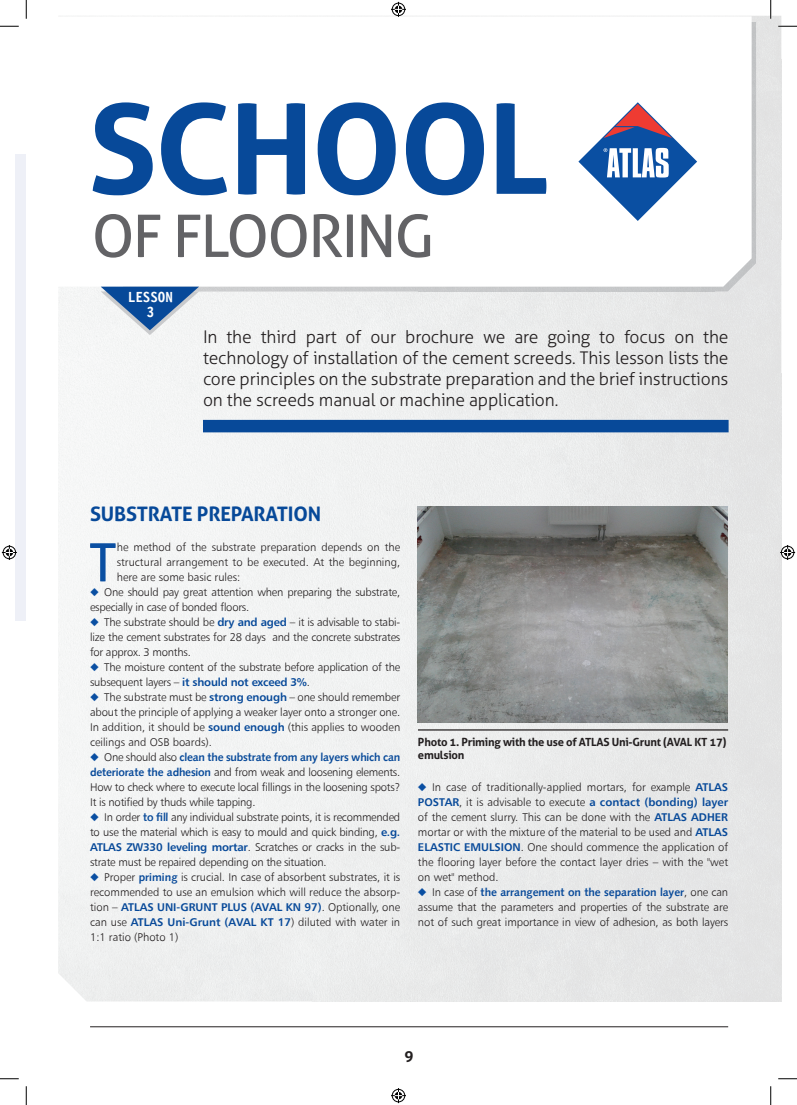
<style>
.page{position:relative;width:797px;height:1105px;background:#fff}
.page>*{position:absolute;margin:0;border:0;box-sizing:border-box;transform-origin:0 0}
.t1{font:700 125px "Aller";letter-spacing:-.02em;color:#074999}
.t2{font:58.75px "Aller";letter-spacing:-.03em;color:#636366}
.t3{font:52.88px "Aller";color:#0a4fa2}
.t4{font:700 20px "Aller";letter-spacing:-.01em;color:#074999}
.t5{font:300 17.5px/21px "Aller";letter-spacing:-.01em;color:#231f20;text-align:justify}
.t6{font:700 15px/15px "Lettr Goth 12 EU";color:#fff;text-align:center}
.t7{font:700 15px "Aller";color:#231f20}
.t8{font:11.25px/15px "Humnst 777 Lt EU";letter-spacing:-.01em;color:#231f20;text-align:justify}
.t9{font:700 11.25px "Humanst 531 EU";letter-spacing:-.02em;color:#074999}
.t10{font:700 11.25px "Humnst 777 EU";color:#074999}
.t11{font:700 11.25px/13.5px "Aller";letter-spacing:-.02em;color:#231f20}
.t12{font:700 11.25px "Humnst 777 EU";letter-spacing:-.02em;color:#074999}
.s1{color:#0a4fa2}
.s2{font-family:"Humnst 777 EU";font-weight:700;color:#074999}
.s3{font-family:"Humnst 777 Lt EU";font-weight:400;color:#231f20}
.s4{font-family:"Humanst 531 EU";font-weight:700;color:#074999}
</style>
<div class="page">
<hr style="left:90px;top:1026px;width:638px;height:1px;background:#231f20">
<div style="left:16px;top:154px;width:10px;height:467px;background:#eef0f7"></div>
<img style="left:58px;top:374px;width:723px;height:627px">
<img style="left:143px;top:285px;width:638px;height:89px">
<img style="left:199px;top:22px;width:557px;height:269px">
<svg style="left:58px;top:16px;width:693px;height:271px"></svg>
<svg style="left:101px;top:287px;width:98px;height:48px"></svg>
<div style="left:203px;top:420px;width:525px;height:12px;background:#074999"></div>
<img style="left:418px;top:506px;width:310px;height:216px">
<hr style="left:418px;top:729px;width:310px;height:1px;background:#231f20">
<svg style="left:578px;top:102px;width:119px;height:119px"></svg>
<svg style="left:0;top:25px;width:19px;height:2px"></svg>
<svg style="left:778px;top:25px;width:19px;height:2px"></svg>
<svg style="left:0;top:1078px;width:19px;height:1px"></svg>
<svg style="left:778px;top:1078px;width:19px;height:1px"></svg>
<svg style="left:25px;top:0;width:2px;height:19px"></svg>
<svg style="left:25px;top:1086px;width:2px;height:19px"></svg>
<svg style="left:770px;top:0;width:1px;height:19px"></svg>
<svg style="left:770px;top:1086px;width:1px;height:19px"></svg>
<svg style="left:391px;top:2px;width:15px;height:15px"></svg>
<svg style="left:391px;top:1088px;width:15px;height:15px"></svg>
<svg style="left:2px;top:545px;width:15px;height:15px"></svg>
<svg style="left:780px;top:545px;width:15px;height:15px"></svg>
<h1 class="t1" style="left:88px;top:72px;width:463px">SCHOOL</h1>
<h2 class="t2" style="left:92px;top:200px;width:344px">OF FLOORING</h2>
<h3 class="t6" style="left:128px;top:290px;width:47px">LESSON<br>3</h3>
<p class="t5" style="left:203px;top:326px;width:527px">In the third part of our brochure we are going to focus on the technology of installation of the cement screeds. This lesson lists the core principles on the substrate preparation and the brief instructions on the screeds manual or machine application.</p>
<h3 class="t4" style="left:90px;top:502px;width:232px">SUBSTRATE PREPARATION</h3>
<h3 class="t3" style="left:89px;top:530px;width:29px">T</h3>
<p class="t8" style="left:117px;top:540px;width:285px">he method of the substrate preparation depends on the structural arrangement to be executed. At the beginning, here are some basic rules:</p>
<p class="t8" style="left:90px;top:585px;width:312px"><span class="s1">◆</span> One should pay great attention when preparing the substrate, especially in case of bonded floors.</p>
<p class="t8" style="left:90px;top:615px;width:312px"><span class="s1">◆</span> The substrate should be <span class="s2">dry and aged</span> – it is advisable to stabi&shy;lize the cement substrates for 28 days and the concrete substrates for approx. 3 months.</p>
<p class="t8" style="left:90px;top:660px;width:312px"><span class="s1">◆</span> The moisture content of the substrate before application of the</p>
<p class="t12" style="left:90px;top:675px;width:221px"><span class="s3">subsequent layers –</span> it should not exceed 3%<span class="s3">.</span></p>
<p class="t8" style="left:90px;top:690px;width:312px"><span class="s1">◆</span> The substrate must be <span class="s2">strong enough</span> – one should remember about the principle of applying a weaker layer onto a stronger one.<br>In addition, it should be <span class="s2">sound enough</span> (this applies to wooden ceilings and OSB boards).</p>
<p class="t9" style="left:90px;top:750px;width:312px"><span class="s1">◆</span> <span class="s3">One should also</span> clean the substrate from any layers which can</p>
<p class="t8" style="left:90px;top:765px;width:312px"><span class="s4">deteriorate the adhesion</span> and from weak and loosening elements.<br>How to check where to execute local fillings in the loosening spots?<br>It is notified by thuds while tapping.</p>
<p class="t8" style="left:90px;top:810px;width:312px"><span class="s1">◆</span> In order <span class="s4">to fill</span> any individual substrate points, it is recommended to use the material which is easy to mould and quick binding, <span class="s2">e.g.<br>ATLAS ZW330 leveling mortar</span>. Scratches or cracks in the sub&shy;strate must be repaired depending on the situation.</p>
<p class="t8" style="left:90px;top:870px;width:312px"><span class="s1">◆</span> Proper <span class="s4">priming</span> is crucial. In case of absorbent substrates, it is recommended to use an emulsion which will reduce the absorp-</p>
<p class="t10" style="left:90px;top:900px;width:312px"><span class="s3">tion –</span> ATLAS UNI-GRUNT PLUS (AVAL KN 97)<span class="s3">. Optionally, one</span></p>
<p class="t8" style="left:90px;top:915px;width:312px">can use <span class="s2">ATLAS Uni-Grunt (AVAL KT 17</span>) diluted with water in<br>1:1 ratio (Photo 1)</p>
<p class="t11" style="left:418px;top:735px;width:310px">Photo 1. Priming with the use of ATLAS Uni-Grunt (AVAL KT 17) emulsion</p>
<p class="t8" style="left:418px;top:780px;width:312px"><span class="s1">◆</span> In case of traditionally-applied mortars, for example <span class="s2">ATLAS</span></p>
<p class="t10" style="left:418px;top:795px;width:312px">POSTAR<span class="s3">, it is advisable to execute</span> a contact (bonding) layer</p>
<p class="t8" style="left:418px;top:810px;width:312px">of the cement slurry. This can be done with the <span class="s2">ATLAS ADHER </span>mortar or with the mixture of the material to be used and <span class="s2">ATLAS ELASTIC EMULSION</span>. One should commence the application of the flooring layer before the contact layer dries – with the "wet on wet" method.</p>
<p class="t9" style="left:418px;top:885px;width:312px"><span class="s1">◆</span> <span class="s3">In case of</span> the arrangement on the separation layer<span class="s3">, one can</span></p>
<p class="t8" style="left:418px;top:900px;width:312px">assume that the parameters and properties of the substrate are not of such great importance in view of adhesion, as both layers</p>
<h3 class="t7" style="left:404px;top:1047px;width:10px">9</h3>
</div>
